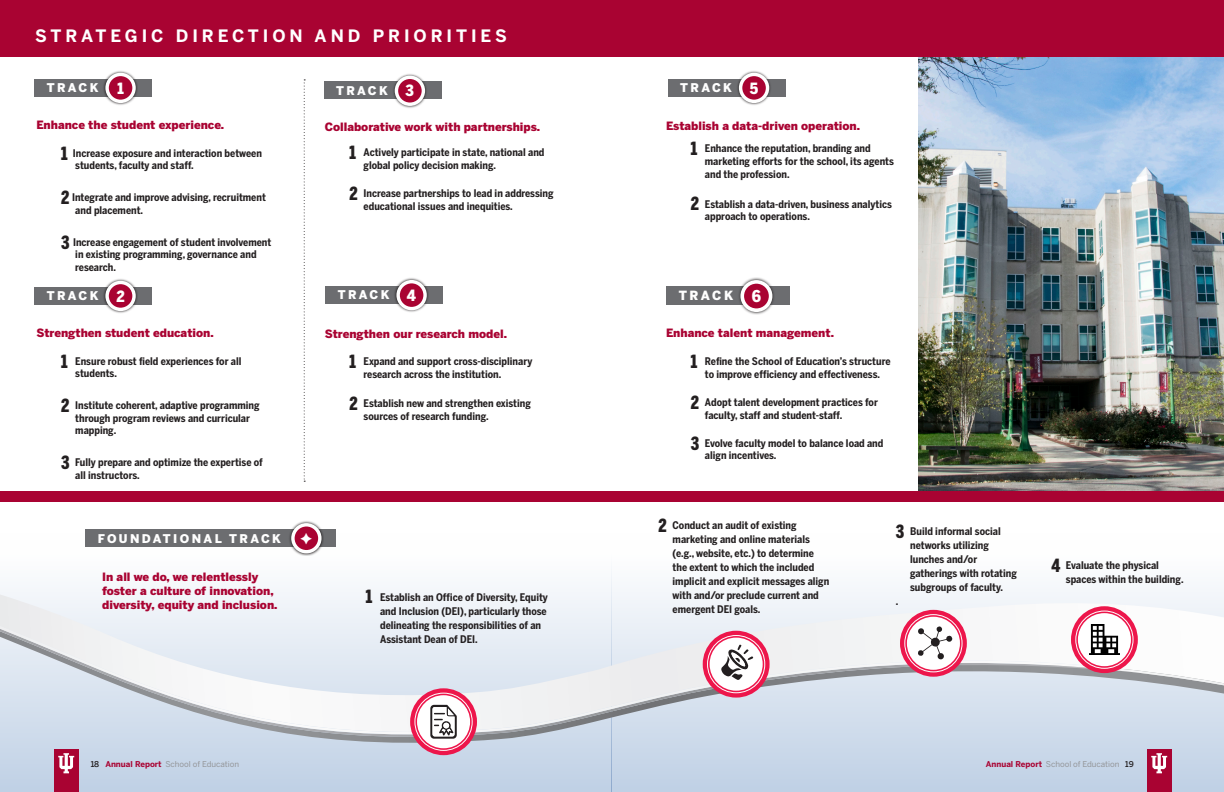
<style>
.page{position:relative;width:1224px;height:792px;background:#fff}
.page>*{position:absolute;margin:0;border:0;box-sizing:border-box;transform-origin:0 0}
.Headline_style__whit{font:700 17px "Benton Sans";letter-spacing:.23em;color:#fff}
.t1{font:900 16.2px "Benton Sans Cond";color:#fff}
.t2{font:900 15.4px "Benton Sans Cond";color:#fff}
.t3{font:900 12.6px "Benton Sans";letter-spacing:.195em;color:#fff}
.t4{font:900 12px "Benton Sans";letter-spacing:.2em;color:#fff}
.t5{font:900 11.4px/13.7px "Benton Sans";color:#a90332}
.t6{font:700 10.4px/12.5px "Benton Sans Cond";color:#231f20}
.t7{font:8px "Benton Sans";color:#939598}
.s1{font-family:"Benton Sans Comp";font-weight:900;font-size:18px}
.s2{font-weight:500;color:#231f20}
.s3{font-weight:700;color:#a90332}
</style>
<div class="page">
<img style="left:918px;top:57px;width:306px;height:435px">
<div style="left:0;top:0;width:1224px;height:57px;background:#a90332"></div>
<svg style="left:0;top:534px;width:611px;height:258px"></svg>
<svg style="left:611px;top:569px;width:613px;height:223px;fill:#c7d6e8"></svg>
<div style="left:0;top:748px;width:1224px;height:6px;background:#cad8e9"></div>
<div style="left:0;top:594px;width:1224px;height:15px;background:#f1f5f9"></div>
<svg style="left:0;top:609px;width:1224px;height:17px;fill:#eef2f8"></svg>
<hr style="left:0;top:745px;width:1224px;height:3px;background:#cbd9ea">
<svg style="left:0;top:626px;width:1224px;height:119px"></svg>
<div style="left:1147px;top:749px;width:24px;height:43px;background:#a90332"></div>
<svg style="left:1151px;top:753px;width:16px;height:20px"></svg>
<div style="left:54px;top:749px;width:25px;height:43px;background:#a90332"></div>
<svg style="left:58px;top:753px;width:16px;height:20px"></svg>
<div style="left:35px;top:79px;width:117px;height:17px;background:#6c6d70"></div>
<svg style="left:103px;top:71px;width:35px;height:34px"></svg>
<svg style="left:107px;top:74px;width:27px;height:27px"></svg>
<div style="left:105px;top:73px;width:31px;height:30px;border:3px solid #fff;border-radius:50%"></div>
<div style="left:324px;top:82px;width:118px;height:17px;background:#6c6d70"></div>
<svg style="left:392px;top:74px;width:36px;height:34px"></svg>
<div style="left:396px;top:77px;width:27px;height:27px;background:#a90332;border-radius:50%"></div>
<div style="left:395px;top:76px;width:30px;height:30px;border:3px solid #fff;border-radius:50%"></div>
<div style="left:326px;top:286px;width:117px;height:17px;background:#6c6d70"></div>
<svg style="left:394px;top:278px;width:35px;height:34px"></svg>
<svg style="left:398px;top:282px;width:27px;height:27px"></svg>
<div style="left:396px;top:280px;width:31px;height:30px;border:3px solid #fff;border-radius:50%"></div>
<div style="left:668px;top:79px;width:118px;height:17px;background:#6c6d70"></div>
<svg style="left:736px;top:71px;width:36px;height:34px"></svg>
<svg style="left:741px;top:74px;width:27px;height:27px"></svg>
<div style="left:739px;top:73px;width:30px;height:30px;border:3px solid #fff;border-radius:50%"></div>
<div style="left:35px;top:287px;width:117px;height:17px;background:#6c6d70"></div>
<svg style="left:103px;top:279px;width:35px;height:34px"></svg>
<svg style="left:107px;top:282px;width:27px;height:27px"></svg>
<div style="left:105px;top:281px;width:31px;height:30px;border:3px solid #fff;border-radius:50%"></div>
<svg style="left:304px;top:79px;width:1px;height:403px"></svg>
<div style="left:86px;top:529px;width:250px;height:18px;background:#6c6d70"></div>
<svg style="left:288px;top:521px;width:36px;height:35px"></svg>
<svg style="left:293px;top:525px;width:27px;height:27px"></svg>
<div style="left:291px;top:523px;width:31px;height:30px;border:3px solid #fff;border-radius:50%"></div>
<div style="left:0;top:492px;width:612px;height:10px;background:#a90332"></div>
<div style="left:612px;top:492px;width:612px;height:10px;background:#a90332"></div>
<div style="left:666px;top:287px;width:124px;height:18px;background:#6c6d70"></div>
<svg style="left:738px;top:277px;width:37px;height:38px"></svg>
<div style="left:742px;top:282px;width:29px;height:28px;background:#a90332;border-radius:50%"></div>
<div style="left:740px;top:280px;width:32px;height:32px;border:4px solid #fff;border-radius:50%"></div>
<svg style="left:410px;top:688px;width:67px;height:67px"></svg>
<div style="left:417px;top:695px;width:53px;height:53px;background:#fff;border-radius:50%"></div>
<div style="left:415px;top:693px;width:58px;height:58px;border:1px solid #fff;border-radius:50%"></div>
<div style="left:419px;top:697px;width:49px;height:50px;border:1px solid #fff;border-radius:50%"></div>
<svg style="left:430px;top:705px;width:27px;height:34px"></svg>
<svg style="left:703px;top:631px;width:67px;height:67px"></svg>
<div style="left:710px;top:638px;width:53px;height:53px;background:#fff;border-radius:50%"></div>
<div style="left:707px;top:635px;width:58px;height:58px;border:1px solid #fff;border-radius:50%"></div>
<div style="left:711px;top:639px;width:50px;height:50px;border:1px solid #fff;border-radius:50%"></div>
<svg style="left:721px;top:645px;width:32px;height:35px"></svg>
<svg style="left:1071px;top:606px;width:67px;height:67px"></svg>
<div style="left:1078px;top:613px;width:53px;height:53px;background:#fff;border-radius:50%"></div>
<div style="left:1075px;top:611px;width:58px;height:58px;border:1px solid #fff;border-radius:50%"></div>
<div style="left:1080px;top:615px;width:49px;height:50px;border:1px solid #fff;border-radius:50%"></div>
<img style="left:1089px;top:624px;width:31px;height:31px">
<svg style="left:900px;top:610px;width:67px;height:67px"></svg>
<div style="left:907px;top:617px;width:53px;height:53px;background:#fff;border-radius:50%"></div>
<div style="left:904px;top:614px;width:58px;height:58px;border:1px solid #fff;border-radius:50%"></div>
<div style="left:909px;top:618px;width:49px;height:50px;border:1px solid #fff;border-radius:50%"></div>
<svg style="left:918px;top:626px;width:34px;height:34px"></svg>
<svg style="left:301px;top:533px;width:11px;height:11px"></svg>
<p class="Headline_style__whit" style="left:35px;top:25px;width:473px">STRATEGIC DIRECTION AND PRIORITIES</p>
<p class="t4" style="left:47px;top:80px;width:53px">TRACK</p>
<p class="t2" style="left:117px;top:78px;width:8px">1</p>
<p class="t5" style="left:36px;top:119px;width:189px">Enhance the student experience.</p>
<p class="t6" style="left:75px;top:147px;width:188px;text-indent:-14px"><span class="s1">1</span> Increase exposure and interaction between students, faculty and staff.</p>
<p class="t6" style="left:75px;top:191px;width:192px;text-indent:-14px"><span class="s1">2</span> Integrate and improve advising, recruitment and placement.</p>
<p class="t6" style="left:75px;top:236px;width:197px;text-indent:-14px"><span class="s1">3</span> Increase engagement of student involvement in existing programming, governance and research.</p>
<p class="t4" style="left:47px;top:288px;width:53px">TRACK</p>
<p class="t2" style="left:116px;top:286px;width:10px">2</p>
<p class="t5" style="left:36px;top:327px;width:179px">Strengthen student education.</p>
<p class="t6" style="left:75px;top:355px;width:168px;text-indent:-14px"><span class="s1">1</span> Ensure robust field experiences for all students.</p>
<p class="t6" style="left:75px;top:399px;width:186px;text-indent:-14px"><span class="s1">2</span> Institute coherent, adaptive programming through program reviews and curricular mapping.</p>
<p class="t6" style="left:75px;top:456px;width:189px;text-indent:-14px"><span class="s1">3</span> Fully prepare and optimize the expertise of all instructors.</p>
<p class="t4" style="left:98px;top:531px;width:185px">FOUNDATIONAL TRACK</p>
<p class="t5" style="left:102px;top:571px;width:177px">In all we do, we relentlessly foster a culture of innovation, diversity, equity and inclusion.</p>
<p class="t4" style="left:336px;top:83px;width:53px">TRACK</p>
<p class="t2" style="left:406px;top:81px;width:10px">3</p>
<p class="t5" style="left:325px;top:121px;width:217px">Collaborative work with partnerships.</p>
<p class="t6" style="left:364px;top:146px;width:182px;text-indent:-14px"><span class="s1">1</span> Actively participate in state, national and global policy decision making.</p>
<p class="t6" style="left:364px;top:187px;width:192px;text-indent:-14px"><span class="s1">2</span> Increase partnerships to lead in addressing educational issues and inequities.</p>
<p class="t4" style="left:338px;top:287px;width:53px">TRACK</p>
<p class="t2" style="left:407px;top:285px;width:11px">4</p>
<p class="t5" style="left:325px;top:327px;width:184px">Strengthen our research model.</p>
<p class="t6" style="left:364px;top:355px;width:170px;text-indent:-14px"><span class="s1">1</span> Expand and support cross-disciplinary research across the institution.</p>
<p class="t6" style="left:364px;top:397px;width:169px;text-indent:-14px"><span class="s1">2</span> Establish new and strengthen existing sources of research funding.</p>
<p class="t6" style="left:380px;top:590px;width:169px;line-height:14px;text-indent:-14px"><span class="s1">1</span> Establish an Office of Diversity, Equity and Inclusion (DEI), particularly those delineating the responsibilities of an Assistant Dean of DEI.</p>
<p class="t4" style="left:680px;top:80px;width:53px">TRACK</p>
<p class="t2" style="left:750px;top:78px;width:10px">5</p>
<p class="t5" style="left:666px;top:120px;width:196px">Establish a data-driven operation.</p>
<p class="t6" style="left:705px;top:142px;width:190px;text-indent:-14px"><span class="s1">1</span> Enhance the reputation, branding and marketing efforts for the school, its agents</p>
<p class="t6" style="left:705px;top:168px;width:86px">and the profession.</p>
<p class="t6" style="left:705px;top:198px;width:189px;text-indent:-14px"><span class="s1">2</span> Establish a data-driven, business analytics approach to operations.</p>
<p class="t3" style="left:679px;top:288px;width:56px">TRACK</p>
<p class="t1" style="left:752px;top:286px;width:11px">6</p>
<p class="t5" style="left:666px;top:326px;width:170px">Enhance talent management.</p>
<p class="t6" style="left:691px;top:355px;width:201px;text-align:center"><span class="s1">1</span> Refine the School of Education’s structure to improve efficiency and effectiveness.</p>
<p class="t6" style="left:705px;top:396px;width:174px;text-indent:-14px"><span class="s1">2</span> Adopt talent development practices for faculty, staff and student-staff.</p>
<p class="t6" style="left:705px;top:437px;width:180px;text-indent:-14px"><span class="s1">3</span> Evolve faculty model to balance load and align incentives.</p>
<p class="t6" style="left:673px;top:518px;width:158px;line-height:14px;text-indent:-14px"><span class="s1">2</span> Conduct an audit of existing marketing and online materials (e.g., website, etc.) to determine the extent to which the included implicit and explicit messages align with and/or preclude current and emergent DEI goals.</p>
<p class="t6" style="left:910px;top:525px;width:108px;line-height:14px;text-indent:-14px"><span class="s1">3</span> Build informal social networks utilizing lunches and/or gatherings with rotating subgroups of faculty.</p>
<p class="t6" style="left:896px;top:596px;width:4px">.</p>
<p class="t6" style="left:1066px;top:558px;width:119px;line-height:14px;text-indent:-14px"><span class="s1">4</span> Evaluate the physical spaces within the building.</p>
<p class="t7" style="left:91px;top:759px;width:150px"><span class="s2">18</span> <span class="s3">Annual Report</span> School of Education</p>
<p class="t7" style="left:986px;top:759px;width:150px"><span class="s3">Annual Report</span> School of Education <span class="s2">19</span></p>
</div>
